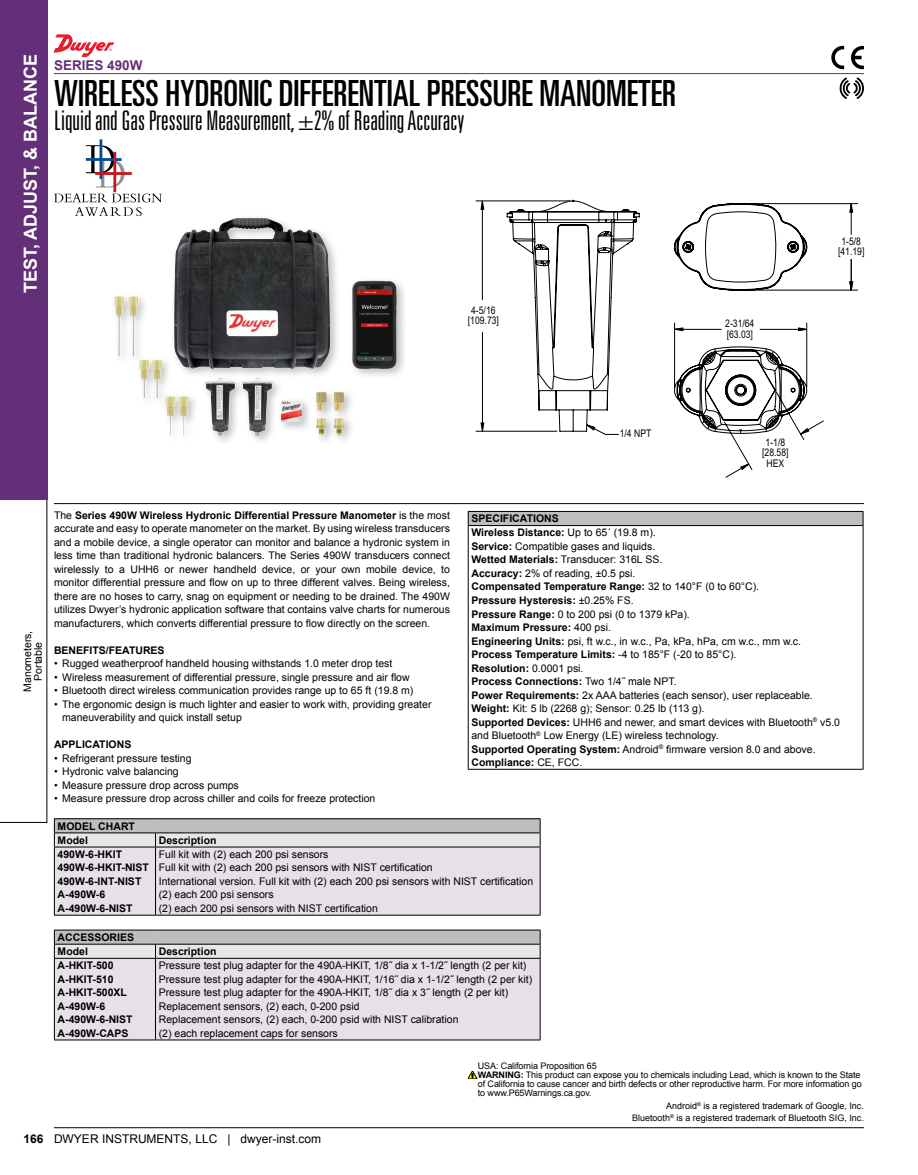
<style>
.page{position:relative;width:918px;height:1175px;background:#fff}
.page>*{position:absolute;margin:0;border:0;box-sizing:border-box;transform-origin:0 0}
.t1{font:ultra-condensed 36px "Univers LT Std";color:#000}
.t2{font:300 ultra-condensed 27px "Univers LT Std";color:#000}
.t3{font:700 18px "Arial";color:#fff}
.t4{font:700 13.5px "Arial";color:#632f78}
.t5{font:12px "Arial";color:#000}
.t6{font:10.5px/13.5px "Arial";color:#000}
.t7{font:700 10.5px/13.5px "Arial";color:#000}
.t8{font:10.5px/10.5px "Arial Narrow";color:#000;text-align:center}
.t9{font:9px/9px "Arial";letter-spacing:-.01em;color:#000;text-align:right}
.s1{font-weight:700}
</style>
<div class="page">
<hr style="left:54px;top:1127px;width:810px;height:1px;background:#000">
<svg style="left:851px;top:46px;width:13px;height:23px"></svg>
<svg style="left:831px;top:46px;width:13px;height:23px"></svg>
<hr style="left:54px;top:503px;width:810px;height:1px;background:#000">
<div style="left:468px;top:511px;width:395px;height:14px;background:#bcbec0"></div>
<hr style="left:863px;top:526px;width:1px;height:243px;background:#000">
<hr style="left:468px;top:526px;width:1px;height:243px;background:#000">
<hr style="left:468px;top:769px;width:395px;height:1px;background:#000">
<hr style="left:468px;top:511px;width:395px;height:1px;background:#000">
<svg style="left:468px;top:512px;width:1px;height:13px"></svg>
<svg style="left:863px;top:512px;width:1px;height:13px"></svg>
<hr style="left:468px;top:525px;width:395px;height:1px;background:#000">
<hr style="left:54px;top:73px;width:810px;height:1px;background:#632f78">
<svg style="left:54px;top:35px;width:60px;height:22px"></svg>
<svg style="left:86px;top:145px;width:39px;height:43px"></svg>
<hr style="left:86px;top:158px;width:36px;height:3px;background:#004f93">
<hr style="left:100px;top:139px;width:2px;height:40px;background:#004f93">
<hr style="left:95px;top:172px;width:37px;height:3px;background:#c4161c">
<hr style="left:113px;top:152px;width:3px;height:40px;background:#c4161c">
<svg style="left:54px;top:194px;width:108px;height:22px"></svg>
<svg style="left:0;top:500px;width:47px;height:322px"></svg>
<div style="left:0;top:0;width:47px;height:500px;background:#632f78"></div>
<svg style="left:468px;top:1071px;width:9px;height:8px"></svg>
<svg style="left:840px;top:77px;width:24px;height:22px"></svg>
<svg style="left:475px;top:200px;width:383px;height:278px"></svg>
<svg style="left:506px;top:200px;width:134px;height:232px"></svg>
<svg style="left:741px;top:464px;width:8px;height:5px"></svg>
<svg style="left:675px;top:203px;width:134px;height:231px"></svg>
<svg style="left:849px;top:258px;width:5px;height:33px"></svg>
<svg style="left:480px;top:200px;width:5px;height:101px"></svg>
<svg style="left:480px;top:331px;width:5px;height:101px"></svg>
<svg style="left:849px;top:203px;width:5px;height:33px"></svg>
<hr style="left:54px;top:818px;width:102px;height:1px;background:#000">
<hr style="left:156px;top:818px;width:385px;height:1px;background:#000">
<svg style="left:54px;top:819px;width:487px;height:95px;background:#dcd8de"></svg>
<hr style="left:156px;top:832px;width:385px;height:1px;background:#000">
<hr style="left:54px;top:846px;width:102px;height:1px;background:#000">
<hr style="left:54px;top:847px;width:1px;height:67px;background:#000">
<hr style="left:156px;top:846px;width:385px;height:1px;background:#000">
<hr style="left:54px;top:914px;width:102px;height:1px;background:#000">
<hr style="left:156px;top:914px;width:385px;height:1px;background:#000">
<hr style="left:54px;top:929px;width:102px;height:1px;background:#000">
<hr style="left:156px;top:929px;width:385px;height:1px;background:#000">
<svg style="left:54px;top:930px;width:487px;height:109px;background:#ddd8df"></svg>
<hr style="left:156px;top:943px;width:385px;height:1px;background:#000">
<hr style="left:54px;top:958px;width:102px;height:1px;background:#000">
<hr style="left:54px;top:958px;width:1px;height:81px;background:#000">
<hr style="left:156px;top:958px;width:385px;height:1px;background:#000">
<hr style="left:54px;top:1039px;width:102px;height:1px;background:#000">
<hr style="left:156px;top:1039px;width:385px;height:1px;background:#000">
<div style="left:110px;top:213px;width:297px;height:233px;background:#000;opacity:.25"></div>
<img style="left:174px;top:218px;width:156px;height:151px">
<img style="left:204px;top:378px;width:20px;height:58px">
<h3 class="t3" style="left:18px;top:293px;width:241px;rotate:-90deg">TEST, ADJUST, &amp; BALANCE</h3>
<p class="t4" style="left:54px;top:57px;width:90px">SERIES 490W</p>
<h1 class="t1" style="left:54px;top:73px;width:624px">WIRELESS HYDRONIC DIFFERENTIAL PRESSURE MANOMETER</h1>
<h2 class="t2" style="left:54px;top:107px;width:412px">Liquid and Gas Pressure Measurement, ±2% of Reading Accuracy</h2>
<p class="t8" style="left:468px;top:304px;width:33px">4-5/16 [109.73]</p>
<p class="t8" style="left:725px;top:318px;width:31px;text-align:left">2-31/64 [63.03]</p>
<p class="t8" style="left:838px;top:235px;width:28px">1-5/8 [41.19]</p>
<p class="t8" style="left:620px;top:428px;width:33px">1/4 NPT</p>
<p class="t8" style="left:762px;top:436px;width:28px">1-1/8 [28.58]<br>HEX</p>
<p class="t6" style="left:22px;top:692px;width:63px;line-height:10.5px;text-align:center;rotate:-90deg">Manometers,<br>Portable</p>
<p class="t6" style="left:54px;top:508px;width:398px;text-align:justify">The <span class="s1">Series 490W Wireless Hydronic Differential Pressure Manometer</span> is the most accurate and easy to operate manometer on the market. By using wireless transducers and a mobile device, a single operator can monitor and balance a hydronic system in less time than traditional hydronic balancers. The Series 490W transducers connect wirelessly to a UHH6 or newer handheld device, or your own mobile device, to monitor differential pressure and flow on up to three different valves. Being wireless, there are no hoses to carry, snag on equipment or needing to be drained. The 490W utilizes Dwyer’s hydronic application software that contains valve charts for numerous manufacturers, which converts differential pressure to flow directly on the screen.</p>
<p class="t7" style="left:54px;top:643px;width:112px">BENEFITS/FEATURES</p>
<p class="t6" style="left:54px;top:657px;width:340px">• Rugged weatherproof handheld housing withstands 1.0 meter drop test</p>
<p class="t6" style="left:54px;top:670px;width:357px">• Wireless measurement of differential pressure, single pressure and air flow</p>
<p class="t6" style="left:54px;top:684px;width:361px">• Bluetooth direct wireless communication provides range up to 65 ft (19.8 m)</p>
<p class="t6" style="left:62px;top:697px;width:371px;text-indent:-8px">• The ergonomic design is much lighter and easier to work with, providing greater maneuverability and quick install setup</p>
<p class="t7" style="left:54px;top:738px;width:79px">APPLICATIONS</p>
<p class="t6" style="left:54px;top:751px;width:139px">• Refrigerant pressure testing</p>
<p class="t6" style="left:54px;top:765px;width:126px">• Hydronic valve balancing</p>
<p class="t6" style="left:54px;top:778px;width:186px">• Measure pressure drop across pumps</p>
<p class="t6" style="left:54px;top:792px;width:323px">• Measure pressure drop across chiller and coils for freeze protection</p>
<p class="t7" style="left:58px;top:819px;width:79px;line-height:14.1px">MODEL CHART<br>Model</p>
<p class="t7" style="left:159px;top:833px;width:59px">Description</p>
<p class="t6" style="left:471px;top:512px;width:370px"><span class="s1">SPECIFICATIONS<br>Wireless Distance:</span> Up to 65´ (19.8 m).<br><span class="s1">Service:</span> Compatible gases and liquids.<br><span class="s1">Wetted Materials:</span> Transducer: 316L SS.<br><span class="s1">Accuracy:</span> 2% of reading, ±0.5 psi.<br><span class="s1">Compensated Temperature Range:</span> 32 to 140°F (0 to 60°C).<br><span class="s1">Pressure Hysteresis:</span> ±0.25% FS.<br><span class="s1">Pressure Range:</span> 0 to 200 psi (0 to 1379 kPa).<br><span class="s1">Maximum Pressure:</span> 400 psi.<br><span class="s1">Engineering Units:</span> psi, ft w.c., in w.c., Pa, kPa, hPa, cm w.c., mm w.c.<br><span class="s1">Process Temperature Limits:</span> -4 to 185°F (-20 to 85°C).<br><span class="s1">Resolution:</span> 0.0001 psi.<br><span class="s1">Process Connections:</span> Two 1/4˝ male NPT.<br><span class="s1">Power Requirements:</span> 2x AAA batteries (each sensor), user replaceable.<br><span class="s1">Weight:</span> Kit: 5 lb (2268 g); Sensor: 0.25 lb (113 g).<br><span class="s1">Supported Devices:</span> UHH6 and newer, and smart devices with Bluetooth<sup>®</sup> v5.0 and Bluetooth<sup>®</sup> Low Energy (LE) wireless technology.<br><span class="s1">Supported Operating System:</span> Android<sup>®</sup> firmware version 8.0 and above.<br><span class="s1">Compliance:</span> CE, FCC.</p>
<p class="t7" style="left:58px;top:847px;width:93px">490W-6-HKIT<br>490W-6-HKIT-NIST<br>490W-6-INT-NIST<br>A-490W-6<br>A-490W-6-NIST</p>
<p class="t6" style="left:159px;top:847px;width:376px">Full kit with (2) each 200 psi sensors<br>Full kit with (2) each 200 psi sensors with NIST certification<br>International version. Full kit with (2) each 200 psi sensors with NIST certification (2) each 200 psi sensors<br>(2) each 200 psi sensors with NIST certification</p>
<p class="t7" style="left:58px;top:930px;width:78px;line-height:14.1px">ACCESSORIES<br>Model</p>
<p class="t7" style="left:159px;top:945px;width:59px">Description</p>
<p class="t7" style="left:58px;top:959px;width:77px">A-HKIT-500<br>A-HKIT-510<br>A-HKIT-500XL<br>A-490W-6<br>A-490W-6-NIST<br>A-490W-CAPS</p>
<p class="t6" style="left:159px;top:958px;width:375px">Pressure test plug adapter for the 490A-HKIT, 1/8˝ dia x 1-1/2˝ length (2 per kit)<br>Pressure test plug adapter for the 490A-HKIT, 1/16˝ dia x 1-1/2˝ length (2 per kit)<br>Pressure test plug adapter for the 490A-HKIT, 1/8˝ dia x 3˝ length (2 per kit)<br>Replacement sensors, (2) each, 0-200 psid<br>Replacement sensors, (2) each, 0-200 psid with NIST calibration<br>(2) each replacement caps for sensors</p>
<p class="t9" style="left:478px;top:1061px;width:385px;text-align:left">USA: California Proposition 65<br><span class="s1">WARNING:</span> This product can expose you to chemicals including Lead, which is known to the State of California to cause cancer and birth defects or other reproductive harm. For more information go to www.P65Warnings.ca.gov.</p>
<p class="t9" style="left:632px;top:1099px;width:233px;line-height:12px">Android<sup>®</sup> is a registered trademark of Google, Inc.<br>Bluetooth<sup>®</sup> is a registered trademark of Bluetooth SIG, Inc.</p>
<p class="t5" style="left:24px;top:1131px;width:299px"><span class="s1">166</span> DWYER INSTRUMENTS, LLC | dwyer-inst.com</p>
</div>
